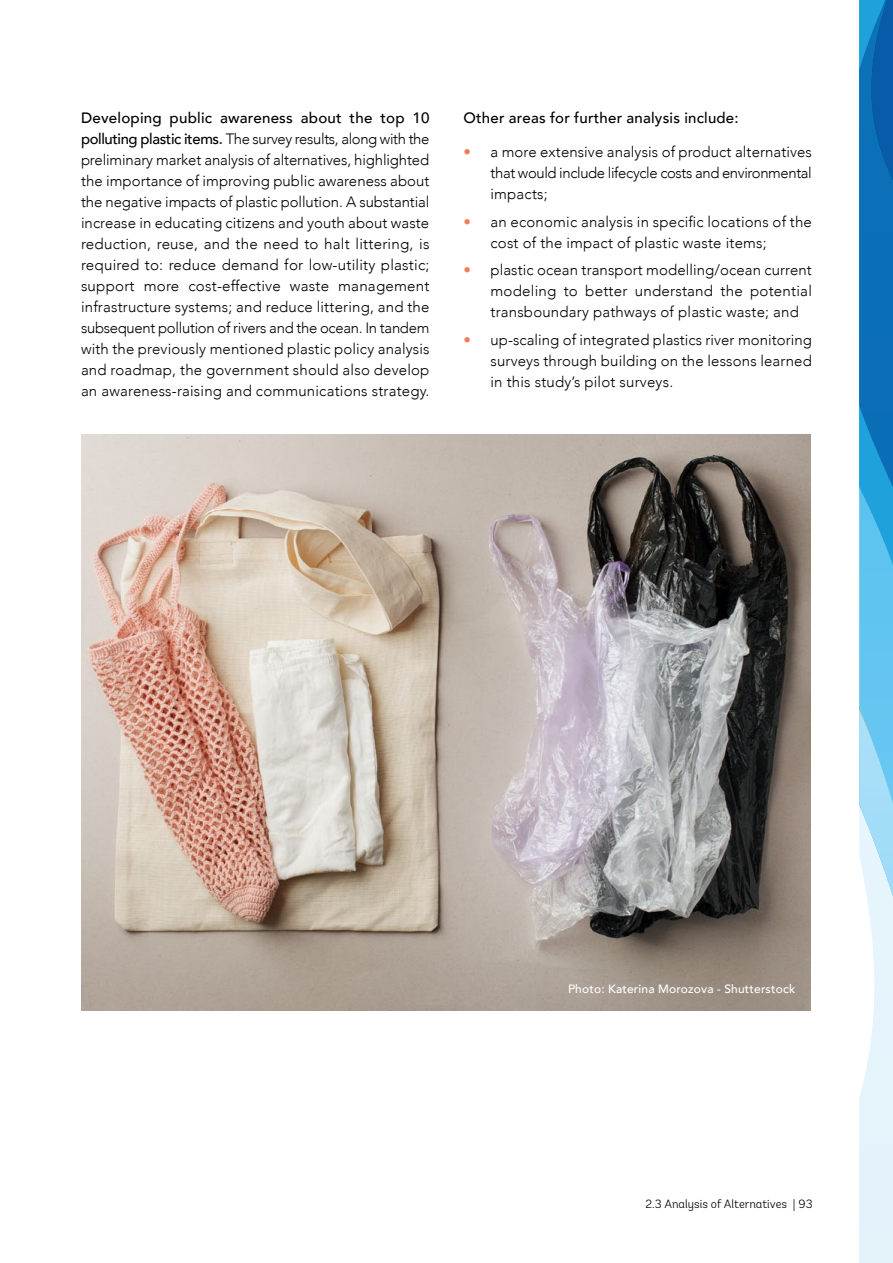
<style>
.page{position:relative;width:893px;height:1263px;background:#fff}
.page>*{position:absolute;margin:0;border:0;box-sizing:border-box;transform-origin:0 0}
.t1{font:300 15px/21px "Avenir";letter-spacing:.015em;color:#000;text-align:justify}
.t2{font:500 15px "Avenir";letter-spacing:.015em;color:#000}
.t3{font:500 12px "Avenir";letter-spacing:.015em;color:#fff}
.t4{font:300 12px "Andes";color:#000}
.s1{font-weight:500}
.s2{color:#f47c58}
</style>
<div class="page">
<svg style="left:859px;top:0;width:34px;height:1263px;background:#71b6df"></svg>
<img style="left:81px;top:434px;width:729px;height:576px">
<p class="t1" style="left:81px;top:107px;width:350px"><span class="s1">Developing public awareness about the top 10 polluting plastic items.</span> The survey results, along with the preliminary market analysis of alternatives, highlighted the importance of improving public awareness about the negative impacts of plastic pollution. A substantial increase in educating citizens and youth about waste reduction, reuse, and the need to halt littering, is required to: reduce demand for low-utility plastic; support more cost-effective waste management infrastructure systems; and reduce littering, and the subsequent pollution of rivers and the ocean. In tandem with the previously mentioned plastic policy analysis and roadmap, the government should also develop an awareness-raising and communications strategy.</p>
<p class="t2" style="left:463px;top:105px;width:277px">Other areas for further analysis include:</p>
<p class="t1" style="left:490px;top:141px;width:323px;text-indent:-27px"><span class="s2">•</span> a more extensive analysis of product alternatives that would include lifecycle costs and environmental impacts;</p>
<p class="t1" style="left:490px;top:211px;width:323px;text-indent:-27px"><span class="s2">•</span> an economic analysis in specific locations of the cost of the impact of plastic waste items;</p>
<p class="t1" style="left:490px;top:260px;width:323px;text-indent:-27px"><span class="s2">•</span> plastic ocean transport modelling/ocean current modeling to better understand the potential transboundary pathways of plastic waste; and</p>
<p class="t1" style="left:490px;top:329px;width:323px;text-indent:-27px"><span class="s2">•</span> up-scaling of integrated plastics river monitoring surveys through building on the lessons learned in this study’s pilot surveys.</p>
<p class="t3" style="left:568px;top:978px;width:229px">Photo: Katerina Morozova - Shutterstock</p>
<p class="t4" style="left:645px;top:1197px;width:169px">2.3 Analysis of Alternatives | 93</p>
</div>
